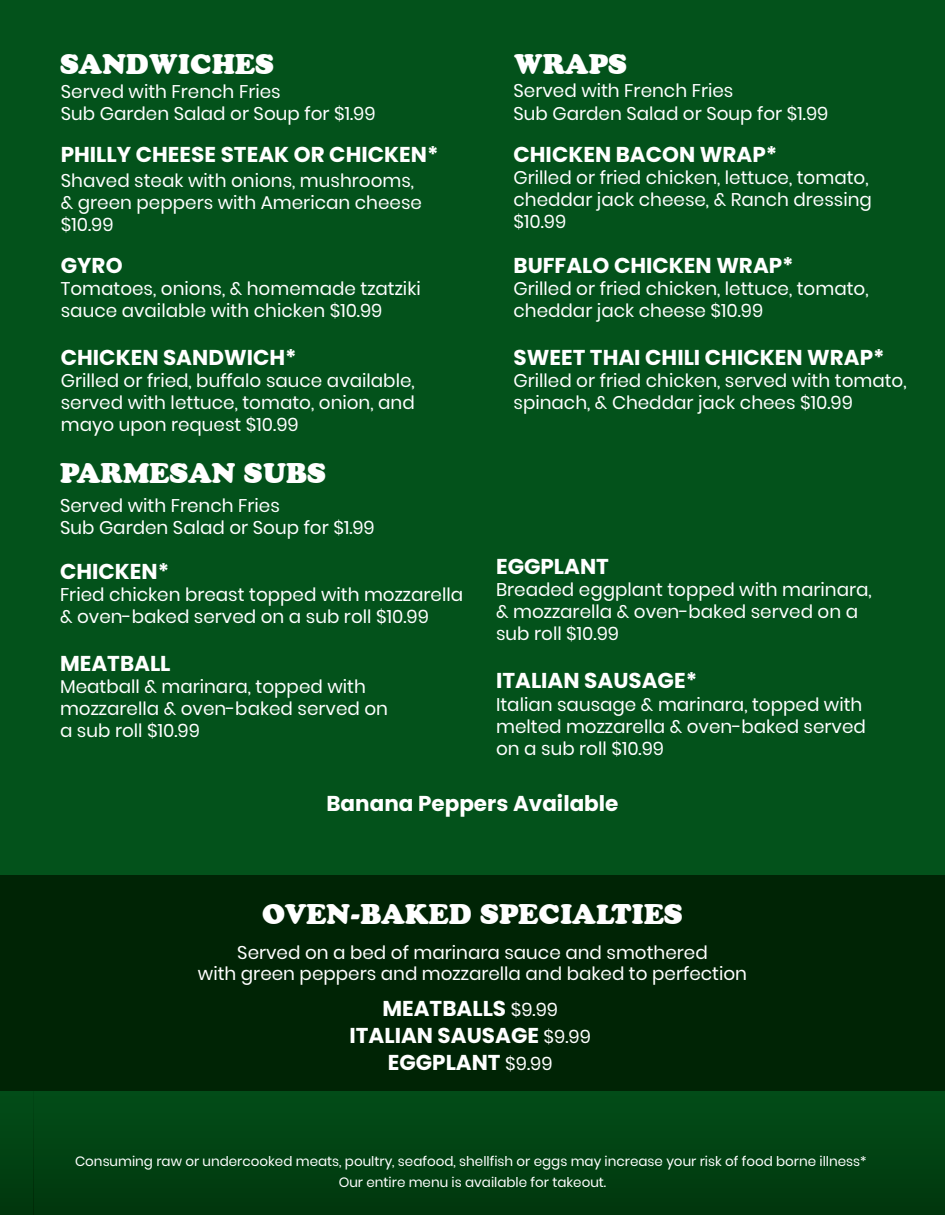
<style>
.page{position:relative;width:945px;height:1215px;background:#03521b}
.page>*{position:absolute;margin:0;border:0;box-sizing:border-box;transform-origin:0 0}
.t1{font:27.15px "Cooper BT Black Headline";color:#fff}
.t2{font:700 21.6px/27px "Poppins";color:#fff;text-align:center}
.t3{font:18.3px/22px "Poppins";color:#fff}
.t4{font:13.5px/21px "Poppins";color:#fff;text-align:center}
.s1{font-weight:400;font-size:18.3px}
</style>
<div class="page">
<div style="left:0;top:938px;width:945px;height:277px;background:#024313"></div>
<div style="left:0;top:875px;width:945px;height:216px;background:#002405"></div>
<h1 class="t1" style="left:60px;top:47px;width:216px">SANDWICHES</h1>
<p class="t3" style="left:61px;top:80px;width:316px">Served with French Fries<br>Sub Garden Salad or Soup for $1.99</p>
<p class="t2" style="left:61px;top:141px;width:379px">PHILLY CHEESE STEAK OR CHICKEN*</p>
<p class="t3" style="left:61px;top:169px;width:363px">Shaved steak with onions, mushrooms, &amp; green peppers with American cheese $10.99</p>
<p class="t2" style="left:61px;top:252px;width:63px">GYRO</p>
<p class="t3" style="left:61px;top:278px;width:362px">Tomatoes, onions, &amp; homemade tzatziki sauce available with chicken $10.99</p>
<p class="t2" style="left:61px;top:344px;width:237px">CHICKEN SANDWICH*</p>
<p class="t3" style="left:61px;top:370px;width:356px;text-align:justify">Grilled or fried, buffalo sauce available, served with lettuce, tomato, onion, and mayo upon request $10.99</p>
<h1 class="t1" style="left:60px;top:457px;width:268px">PARMESAN SUBS</h1>
<h1 class="t1" style="left:514px;top:47px;width:115px">WRAPS</h1>
<p class="t3" style="left:514px;top:80px;width:316px">Served with French Fries<br>Sub Garden Salad or Soup for $1.99</p>
<p class="t2" style="left:514px;top:141px;width:265px">CHICKEN BACON WRAP*</p>
<p class="t3" style="left:514px;top:166px;width:360px">Grilled or fried chicken, lettuce, tomato, cheddar jack cheese, &amp; Ranch dressing $10.99</p>
<p class="t2" style="left:514px;top:252px;width:282px">BUFFALO CHICKEN WRAP*</p>
<p class="t3" style="left:514px;top:277px;width:357px">Grilled or fried chicken, lettuce, tomato, cheddar jack cheese $10.99</p>
<p class="t2" style="left:514px;top:344px;width:373px">SWEET THAI CHILI CHICKEN WRAP*</p>
<p class="t3" style="left:514px;top:369px;width:395px">Grilled or fried chicken, served with tomato, spinach, &amp; Cheddar jack chees $10.99</p>
<p class="t3" style="left:60px;top:494px;width:316px">Served with French Fries<br>Sub Garden Salad or Soup for $1.99</p>
<p class="t2" style="left:60px;top:558px;width:111px">CHICKEN*</p>
<p class="t3" style="left:60px;top:584px;width:405px">Fried chicken breast topped with mozzarella &amp; oven-baked served on a sub roll $10.99</p>
<p class="t2" style="left:60px;top:650px;width:112px">MEATBALL</p>
<p class="t3" style="left:60px;top:676px;width:330px">Meatball &amp; marinara, topped with mozzarella &amp; oven-baked served on a sub roll $10.99</p>
<p class="t2" style="left:496px;top:553px;width:114px">EGGPLANT</p>
<p class="t3" style="left:496px;top:579px;width:377px">Breaded eggplant topped with marinara, &amp; mozzarella &amp; oven-baked served on a sub roll $10.99</p>
<p class="t2" style="left:496px;top:668px;width:203px">ITALIAN SAUSAGE*</p>
<p class="t3" style="left:496px;top:693px;width:371px">Italian sausage &amp; marinara, topped with melted mozzarella &amp; oven-baked served on a sub roll $10.99</p>
<p class="t2" style="left:326px;top:790px;width:294px">Banana Peppers Available</p>
<h1 class="t1" style="left:262px;top:898px;width:422px">OVEN-BAKED SPECIALTIES</h1>
<p class="t3" style="left:198px;top:943px;width:551px;line-height:21px;text-align:center">Served on a bed of marinara sauce and smothered<br>with green peppers and mozzarella and baked to perfection</p>
<p class="t2" style="left:349px;top:995px;width:243px">MEATBALLS <span class="s1">$9.99<br></span>ITALIAN SAUSAGE <span class="s1">$9.99<br></span>EGGPLANT <span class="s1">$9.99</span></p>
<p class="t4" style="left:75px;top:1151px;width:793px">Consuming raw or undercooked meats, poultry, seafood, shellfish or eggs may increase your risk of food borne illness*<br>Our entire menu is available for takeout.</p>
</div>
